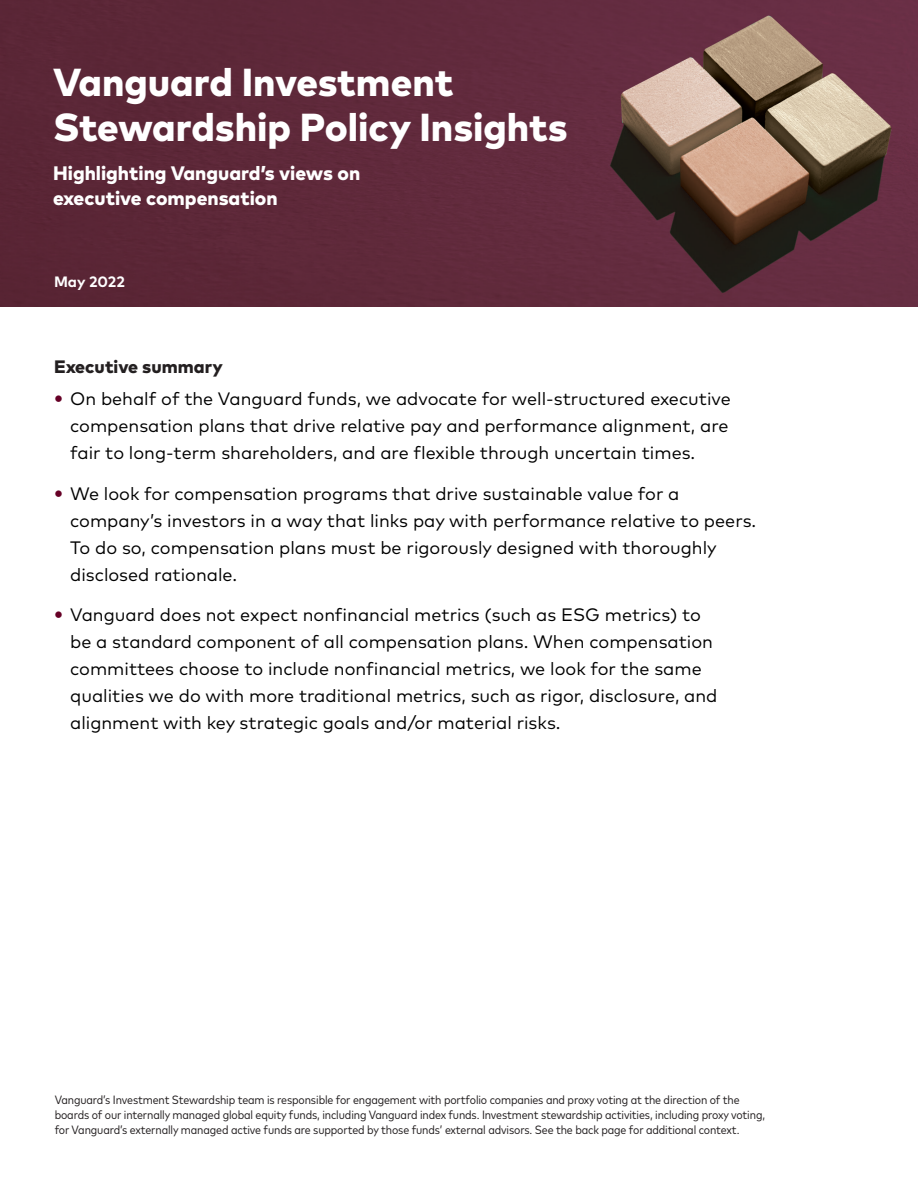
<style>
.page{position:relative;width:918px;height:1188px;background:#fff}
.page>*{position:absolute;margin:0;border:0;box-sizing:border-box;transform-origin:0 0}
.Banner_header{font:800 39px/45px "Mark Pro";color:#fff}
.Banner_sub_head{font:800 19.5px/25.5px "Mark Pro";color:#fff}
.t1{font:18px/27px "Mark Pro";color:#000}
.Header_in_body{font:800 18px "Mark Pro";color:#231f20}
.t2{font:700 15px "Mark Pro";color:#fff}
.italic_paragraph{font:condensed 12px/15px "Mark Pro";letter-spacing:-.01em;color:#231f20}
.s1{font-family:"Avenir";color:#660026}
</style>
<div class="page">
<img style="left:0;top:0;width:918px;height:307px">
<p class="Banner_header" style="left:53px;top:57px;width:516px">Vanguard Investment<br>Stewardship Policy Insights</p>
<p class="Banner_sub_head" style="left:53px;top:158px;width:309px">Highlighting Vanguard’s views on executive compensation</p>
<p class="t2" style="left:54px;top:271px;width:72px">May 2022</p>
<p class="Header_in_body" style="left:54px;top:353px;width:170px">Executive summary</p>
<p class="t1" style="left:70px;top:384px;width:662px;text-indent:-16px"><span class="s1">•</span> On behalf of the Vanguard funds, we advocate for well-structured executive compensation plans that drive relative pay and performance alignment, are fair to long-term shareholders, and are flexible through uncertain times.</p>
<p class="t1" style="left:70px;top:478px;width:688px;text-indent:-16px"><span class="s1">•</span> We look for compensation programs that drive sustainable value for a company’s investors in a way that links pay with performance relative to peers.<br>To do so, compensation plans must be rigorously designed with thoroughly disclosed rationale.</p>
<p class="t1" style="left:70px;top:600px;width:649px;text-indent:-16px"><span class="s1">•</span> Vanguard does not expect nonfinancial metrics (such as ESG metrics) to be a standard component of all compensation plans. When compensation committees choose to include nonfinancial metrics, we look for the same qualities we do with more traditional metrics, such as rigor, disclosure, and alignment with key strategic goals and/or material risks.</p>
<p class="italic_paragraph" style="left:55px;top:1091px;width:712px">Vanguard’s Investment Stewardship team is responsible for engagement with portfolio companies and proxy voting at the direction of the boards of our internally managed global equity funds, including Vanguard index funds. Investment stewardship activities, including proxy voting, for Vanguard’s externally managed active funds are supported by those funds’ external advisors. See the back page for additional context.</p>
</div>
